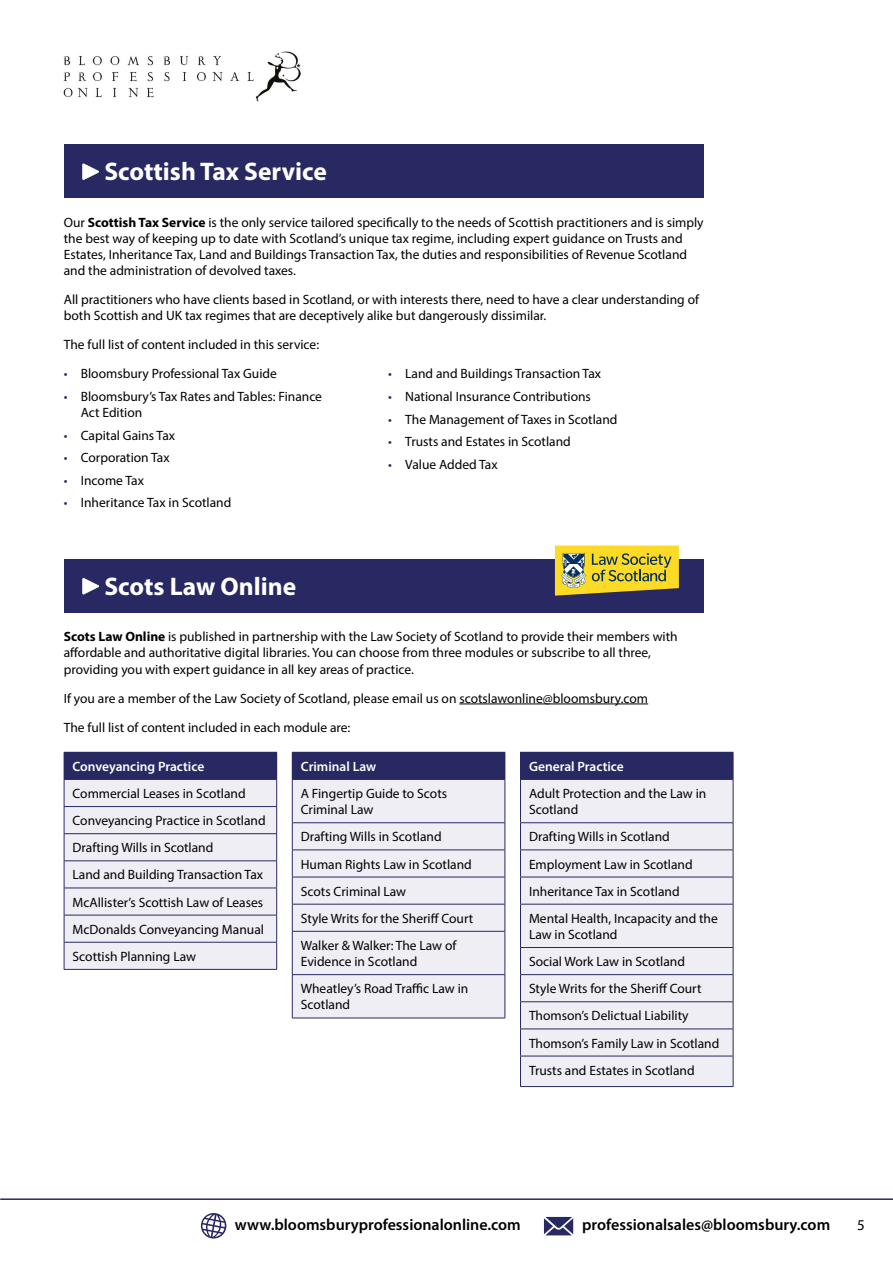
<style>
.page{position:relative;width:893px;height:1263px;background:#fff}
.page>*{position:absolute;margin:0;border:0;box-sizing:border-box;transform-origin:0 0}
.t1{font:700 25.5px "Myriad Pro";color:#fff}
.t2{font:600 16.05px "Myriad Pro";color:#000}
.t3{font:15px "Myriad Pro";color:#000}
.t4{font:13.5px/27.2px "Myriad Pro";color:#000}
.t5{font:600 13.5px "Myriad Pro";color:#fff}
.s1{font-weight:700}
.s2{color:#282962}
</style>
<div class="page">
<hr style="left:1px;top:1198px;width:892px;height:2px;background:#282962">
<svg style="left:201px;top:1213px;width:26px;height:26px"></svg>
<svg style="left:544px;top:1217px;width:29px;height:18px"></svg>
<img style="left:63px;top:51px;width:238px;height:51px">
<div style="left:64px;top:145px;width:640px;height:53px;background:#282962"></div>
<svg style="left:82px;top:163px;width:17px;height:17px"></svg>
<hr style="left:459px;top:704px;width:189px;height:1px;background:#000">
<div style="left:64px;top:559px;width:640px;height:53px;background:#282962"></div>
<svg style="left:82px;top:578px;width:17px;height:17px"></svg>
<svg style="left:64px;top:752px;width:213px;height:217px;background:#cfcddd"></svg>
<hr style="left:64px;top:969px;width:213px;height:1px;background:#282962">
<div style="left:520px;top:752px;width:213px;height:27px;background:#282962"></div>
<div style="left:521px;top:780px;width:212px;height:306px;background:#f0eef5"></div>
<svg style="left:733px;top:752px;width:1px;height:27px"></svg>
<hr style="left:520px;top:779px;width:213px;height:1px;background:#282962">
<hr style="left:520px;top:780px;width:1px;height:42px;background:#282962">
<hr style="left:733px;top:780px;width:1px;height:42px;background:#282962">
<hr style="left:520px;top:822px;width:213px;height:1px;background:#282962">
<hr style="left:520px;top:849px;width:213px;height:1px;background:#282962">
<hr style="left:520px;top:877px;width:213px;height:1px;background:#282962">
<svg style="left:520px;top:823px;width:1px;height:81px"></svg>
<svg style="left:733px;top:823px;width:1px;height:81px"></svg>
<hr style="left:520px;top:904px;width:213px;height:1px;background:#282962">
<hr style="left:520px;top:904px;width:1px;height:43px;background:#282962">
<hr style="left:733px;top:904px;width:1px;height:43px;background:#282962">
<hr style="left:520px;top:947px;width:213px;height:1px;background:#282962">
<hr style="left:520px;top:974px;width:213px;height:1px;background:#282962">
<hr style="left:520px;top:1001px;width:213px;height:1px;background:#282962">
<hr style="left:520px;top:1028px;width:213px;height:1px;background:#282962">
<svg style="left:520px;top:948px;width:1px;height:108px"></svg>
<svg style="left:733px;top:948px;width:1px;height:108px"></svg>
<hr style="left:520px;top:1056px;width:213px;height:1px;background:#282962">
<hr style="left:520px;top:1056px;width:1px;height:30px;background:#282962">
<hr style="left:733px;top:1056px;width:1px;height:30px;background:#282962">
<hr style="left:520px;top:1086px;width:213px;height:1px;background:#282962">
<div style="left:292px;top:752px;width:213px;height:27px;background:#282962"></div>
<div style="left:293px;top:780px;width:212px;height:238px;background:#f0eef5"></div>
<svg style="left:505px;top:752px;width:1px;height:27px"></svg>
<hr style="left:292px;top:779px;width:213px;height:1px;background:#282962">
<hr style="left:292px;top:780px;width:1px;height:42px;background:#282962">
<hr style="left:505px;top:780px;width:1px;height:42px;background:#282962">
<hr style="left:292px;top:822px;width:213px;height:1px;background:#282962">
<hr style="left:292px;top:849px;width:213px;height:1px;background:#282962">
<hr style="left:292px;top:877px;width:213px;height:1px;background:#282962">
<hr style="left:292px;top:904px;width:213px;height:1px;background:#282962">
<svg style="left:292px;top:823px;width:1px;height:108px"></svg>
<svg style="left:505px;top:823px;width:1px;height:108px"></svg>
<hr style="left:292px;top:931px;width:213px;height:1px;background:#282962">
<hr style="left:292px;top:931px;width:1px;height:43px;background:#282962">
<hr style="left:505px;top:931px;width:1px;height:43px;background:#282962">
<hr style="left:292px;top:974px;width:213px;height:1px;background:#282962">
<hr style="left:292px;top:975px;width:1px;height:43px;background:#282962">
<hr style="left:505px;top:975px;width:1px;height:43px;background:#282962">
<hr style="left:292px;top:1018px;width:213px;height:1px;background:#282962">
<svg style="left:555px;top:546px;width:124px;height:50px;background:#c4b33d"></svg>
<h1 class="t1" style="left:104px;top:155px;width:224px">Scottish Tax Service</h1>
<p class="t4" style="left:64px;top:214px;width:641px;line-height:16.2px">Our <span class="s1">Scottish Tax Service</span> is the only service tailored specifically to the needs of Scottish practitioners and is simply the best way of keeping up to date with Scotland’s unique tax regime, including expert guidance on Trusts and Estates, Inheritance Tax, Land and Buildings Transaction Tax, the duties and responsibilities of Revenue Scotland and the administration of devolved taxes.</p>
<p class="t4" style="left:64px;top:291px;width:637px;line-height:16.2px">All practitioners who have clients based in Scotland, or with interests there, need to have a clear understanding of both Scottish and UK tax regimes that are deceptively alike but dangerously dissimilar.</p>
<p class="t4" style="left:64px;top:331px;width:257px">The full list of content included in this service:</p>
<p class="t4" style="left:64px;top:360px;width:215px"><span class="s2">•</span> Bloomsbury Professional Tax Guide</p>
<p class="t4" style="left:81px;top:388px;width:243px;line-height:16.2px;text-indent:-17px"><span class="s2">•</span> Bloomsbury’s Tax Rates and Tables: Finance<br>Act Edition</p>
<p class="t4" style="left:64px;top:421px;width:113px"><span class="s2">•</span> Capital Gains Tax</p>
<p class="t4" style="left:64px;top:444px;width:107px"><span class="s2">•</span> Corporation Tax</p>
<p class="t4" style="left:64px;top:467px;width:82px"><span class="s2">•</span> Income Tax</p>
<p class="t4" style="left:64px;top:489px;width:169px"><span class="s2">•</span> Inheritance Tax in Scotland</p>
<p class="t4" style="left:388px;top:360px;width:214px"><span class="s2">•</span> Land and Buildings Transaction Tax</p>
<p class="t4" style="left:388px;top:383px;width:204px"><span class="s2">•</span> National Insurance Contributions</p>
<p class="t4" style="left:388px;top:405px;width:231px"><span class="s2">•</span> The Management of Taxes in Scotland</p>
<p class="t4" style="left:388px;top:428px;width:184px"><span class="s2">•</span> Trusts and Estates in Scotland</p>
<p class="t4" style="left:388px;top:450px;width:111px"><span class="s2">•</span> Value Added Tax</p>
<h1 class="t1" style="left:104px;top:569px;width:193px">Scots Law Online</h1>
<p class="t4" style="left:64px;top:628px;width:615px;line-height:16.2px"><span class="s1">Scots Law Online</span> is published in partnership with the Law Society of Scotland to provide their members with affordable and authoritative digital libraries. You can choose from three modules or subscribe to all three, providing you with expert guidance in all key areas of practice.</p>
<p class="t4" style="left:64px;top:683px;width:586px;line-height:29px">If you are a member of the Law Society of Scotland, please email us on scotslawonline@bloomsbury.com<br>The full list of content included in each module are:</p>
<p class="t5" style="left:73px;top:758px;width:133px">Conveyancing Practice</p>
<p class="t4" style="left:73px;top:780px;width:195px">Commercial Leases in Scotland<br>Conveyancing Practice in Scotland<br>Drafting Wills in Scotland<br>Land and Building Transaction Tax<br>McAllister’s Scottish Law of Leases<br>McDonalds Conveyancing Manual<br>Scottish Planning Law</p>
<p class="t5" style="left:301px;top:758px;width:77px">Criminal Law</p>
<p class="t4" style="left:301px;top:785px;width:148px;line-height:16.2px">A Fingertip Guide to Scots<br>Criminal Law</p>
<p class="t4" style="left:301px;top:823px;width:174px">Drafting Wills in Scotland<br>Human Rights Law in Scotland<br>Scots Criminal Law<br>Style Writs for the Sheriff Court<br>Walker &amp; Walker: The Law of</p>
<p class="t4" style="left:301px;top:948px;width:169px">Evidence in Scotland<br>Wheatley’s Road Traffic Law in</p>
<p class="t4" style="left:301px;top:991px;width:51px">Scotland</p>
<p class="t5" style="left:529px;top:758px;width:96px">General Practice</p>
<p class="t4" style="left:529px;top:785px;width:179px;line-height:16.2px">Adult Protection and the Law in<br>Scotland</p>
<p class="t4" style="left:529px;top:823px;width:190px">Drafting Wills in Scotland<br>Employment Law in Scotland<br>Inheritance Tax in Scotland<br>Mental Health, Incapacity and the</p>
<p class="t4" style="left:529px;top:921px;width:192px">Law in Scotland<br>Social Work Law in Scotland<br>Style Writs for the Sheriff Court<br>Thomson’s Delictual Liability<br>Thomson’s Family Law in Scotland<br>Trusts and Estates in Scotland</p>
<p class="t2" style="left:235px;top:1215px;width:287px">www.bloomsburyprofessionalonline.com</p>
<p class="t2" style="left:582px;top:1215px;width:250px">professionalsales@bloomsbury.com</p>
<p class="t3" style="left:857px;top:1215px;width:9px">5</p>
</div>
